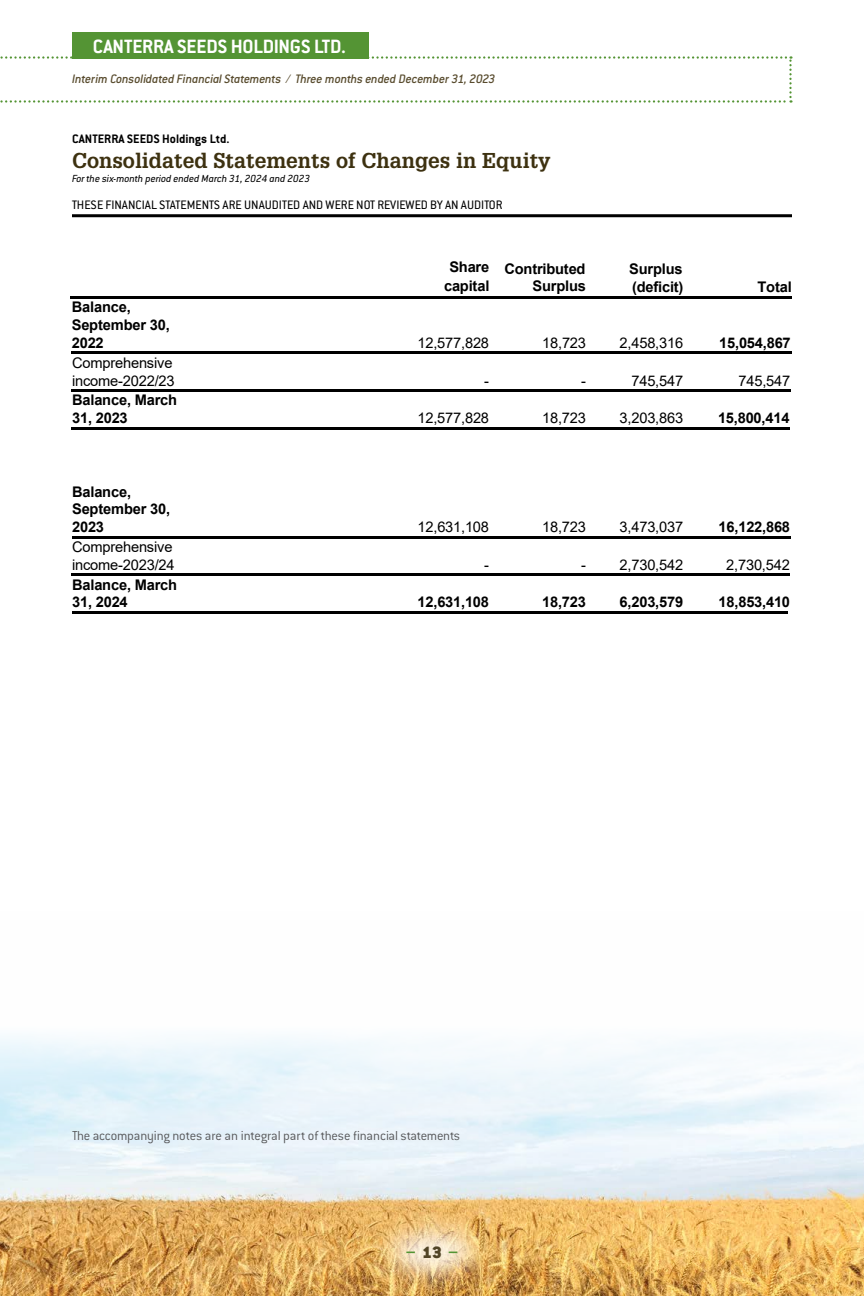
<style>
.page{position:relative;width:864px;height:1296px;background:#fff}
.page>*{position:absolute;margin:0;border:0;box-sizing:border-box;transform-origin:0 0}
.t1{font:700 21.15px "Conduit ITC Pro";letter-spacing:-.01em;color:#fff}
.t2{font:700 21px "Glypha LT Std";color:#3d3110}
.t3{font:700 18px "Conduit ITC Pro";color:#549434}
.t4{font:700 14.7px/17.7px "Arial";letter-spacing:-.015em;color:#000}
.t5{font:14.7px/17.9px "Arial";letter-spacing:-.015em;color:#000}
.t6{font:300 14.25px "Conduit ITC Pro";letter-spacing:-.015em;color:#58595b}
.t7{font:italic 500 13.5px "Conduit ITC Pro";letter-spacing:-.015em;color:#584b2d}
.t8{font:13.5px "Conduit ITC Pro";color:#000}
.t9{font:700 13.5px "Conduit ITC Pro";color:#000}
.t10{font:italic 11.25px "Conduit ITC Pro";color:#000}
.s1{font-weight:900;color:#514425}
</style>
<div class="page">
<img style="left:0;top:1036px;width:864px;height:260px">
<svg style="left:0;top:56px;width:792px;height:47px"></svg>
<div style="left:72px;top:32px;width:296px;height:27px;background:#549434"></div>
<hr style="left:71px;top:296px;width:221px;height:2px;background:#000">
<hr style="left:294px;top:296px;width:85px;height:2px;background:#000">
<hr style="left:381px;top:296px;width:95px;height:2px;background:#000">
<hr style="left:478px;top:296px;width:85px;height:2px;background:#000">
<hr style="left:566px;top:296px;width:226px;height:2px;background:#000">
<hr style="left:71px;top:352px;width:221px;height:2px;background:#000">
<hr style="left:294px;top:352px;width:85px;height:2px;background:#000">
<hr style="left:381px;top:352px;width:95px;height:2px;background:#000">
<hr style="left:478px;top:352px;width:85px;height:2px;background:#000">
<hr style="left:566px;top:352px;width:226px;height:2px;background:#000">
<hr style="left:71px;top:390px;width:221px;height:2px;background:#000">
<hr style="left:294px;top:390px;width:85px;height:2px;background:#000">
<hr style="left:381px;top:390px;width:95px;height:2px;background:#000">
<hr style="left:478px;top:390px;width:85px;height:2px;background:#000">
<hr style="left:566px;top:390px;width:225px;height:2px;background:#000">
<hr style="left:71px;top:427px;width:221px;height:2px;background:#000">
<hr style="left:294px;top:427px;width:85px;height:2px;background:#000">
<hr style="left:381px;top:427px;width:95px;height:2px;background:#000">
<hr style="left:478px;top:427px;width:85px;height:2px;background:#000">
<hr style="left:566px;top:427px;width:224px;height:2px;background:#000">
<hr style="left:72px;top:536px;width:220px;height:2px;background:#000">
<hr style="left:294px;top:536px;width:85px;height:2px;background:#000">
<hr style="left:381px;top:536px;width:95px;height:2px;background:#000">
<hr style="left:478px;top:536px;width:85px;height:2px;background:#000">
<hr style="left:566px;top:536px;width:225px;height:2px;background:#000">
<hr style="left:71px;top:574px;width:221px;height:2px;background:#000">
<hr style="left:294px;top:574px;width:85px;height:2px;background:#000">
<hr style="left:381px;top:574px;width:95px;height:2px;background:#000">
<hr style="left:478px;top:574px;width:85px;height:2px;background:#000">
<hr style="left:566px;top:574px;width:224px;height:2px;background:#000">
<hr style="left:72px;top:612px;width:220px;height:2px;background:#000">
<hr style="left:293px;top:612px;width:86px;height:2px;background:#000">
<hr style="left:380px;top:612px;width:96px;height:2px;background:#000">
<hr style="left:477px;top:612px;width:86px;height:2px;background:#000">
<hr style="left:565px;top:612px;width:223px;height:2px;background:#000">
<hr style="left:72px;top:214px;width:720px;height:3px;background:#000">
<div style="left:369px;top:1207px;width:126px;height:89px;background:#fff;opacity:.87"></div>
<h1 class="t1" style="left:93px;top:34px;width:255px">CANTERRA SEEDS HOLDINGS LTD.</h1>
<p class="t7" style="left:72px;top:72px;width:425px">Interim Consolidated Financial Statements / Three months ended December 31, 2023</p>
<p class="t9" style="left:72px;top:131px;width:159px">CANTERRA SEEDS Holdings Ltd.</p>
<h2 class="t2" style="left:72px;top:148px;width:480px">Consolidated Statements of Changes in Equity</h2>
<p class="t10" style="left:72px;top:172px;width:240px">For the six-month period ended March 31, 2024 and 2023</p>
<p class="t8" style="left:72px;top:197px;width:432px">THESE FINANCIAL STATEMENTS ARE UNAUDITED AND WERE NOT REVIEWED BY AN AUDITOR</p>
<p class="t4" style="left:444px;top:257px;width:47px;line-height:19.2px;text-align:center">Share capital</p>
<p class="t4" style="left:504px;top:260px;width:83px;text-align:right">Contributed<br>Surplus</p>
<p class="t4" style="left:629px;top:260px;width:56px">Surplus (deficit)</p>
<p class="t4" style="left:757px;top:278px;width:36px">Total</p>
<p class="t4" style="left:72px;top:298px;width:99px">Balance,<br>September 30,<br>2022</p>
<p class="t5" style="left:72px;top:353px;width:104px">Comprehensive income-2022/23</p>
<p class="t4" style="left:72px;top:392px;width:107px">Balance, March<br>31, 2023</p>
<p class="t4" style="left:72px;top:483px;width:99px">Balance,<br>September 30,<br>2023</p>
<p class="t5" style="left:72px;top:538px;width:104px">Comprehensive income-2023/24</p>
<p class="t4" style="left:72px;top:576px;width:107px">Balance, March<br>31, 2024</p>
<p class="t5" style="left:418px;top:333px;width:73px">12,577,828</p>
<p class="t5" style="left:542px;top:333px;width:45px">18,723</p>
<p class="t5" style="left:620px;top:333px;width:65px">2,458,316</p>
<p class="t4" style="left:719px;top:334px;width:73px">15,054,867</p>
<p class="t5" style="left:484px;top:371px;width:6px">-</p>
<p class="t5" style="left:581px;top:371px;width:6px">-</p>
<p class="t5" style="left:631px;top:371px;width:53px">745,547</p>
<p class="t5" style="left:739px;top:371px;width:53px">745,547</p>
<p class="t5" style="left:418px;top:409px;width:73px">12,577,828</p>
<p class="t5" style="left:542px;top:409px;width:45px">18,723</p>
<p class="t5" style="left:620px;top:409px;width:65px">3,203,863</p>
<p class="t4" style="left:718px;top:409px;width:73px">15,800,414</p>
<p class="t5" style="left:418px;top:518px;width:73px">12,631,108</p>
<p class="t5" style="left:542px;top:518px;width:45px">18,723</p>
<p class="t5" style="left:620px;top:518px;width:65px">3,473,037</p>
<p class="t4" style="left:719px;top:518px;width:73px">16,122,868</p>
<p class="t5" style="left:484px;top:556px;width:6px">-</p>
<p class="t5" style="left:581px;top:556px;width:104px">- 2,730,542</p>
<p class="t5" style="left:726px;top:556px;width:65px">2,730,542</p>
<p class="t4" style="left:418px;top:594px;width:73px">12,631,108</p>
<p class="t4" style="left:542px;top:594px;width:45px">18,723</p>
<p class="t4" style="left:620px;top:594px;width:65px">6,203,579</p>
<p class="t4" style="left:719px;top:594px;width:73px">18,853,410</p>
<p class="t6" style="left:72px;top:1128px;width:390px">The accompanying notes are an integral part of these financial statements</p>
<p class="t3" style="left:406px;top:1242px;width:54px">– <span class="s1">13</span> –</p>
</div>
